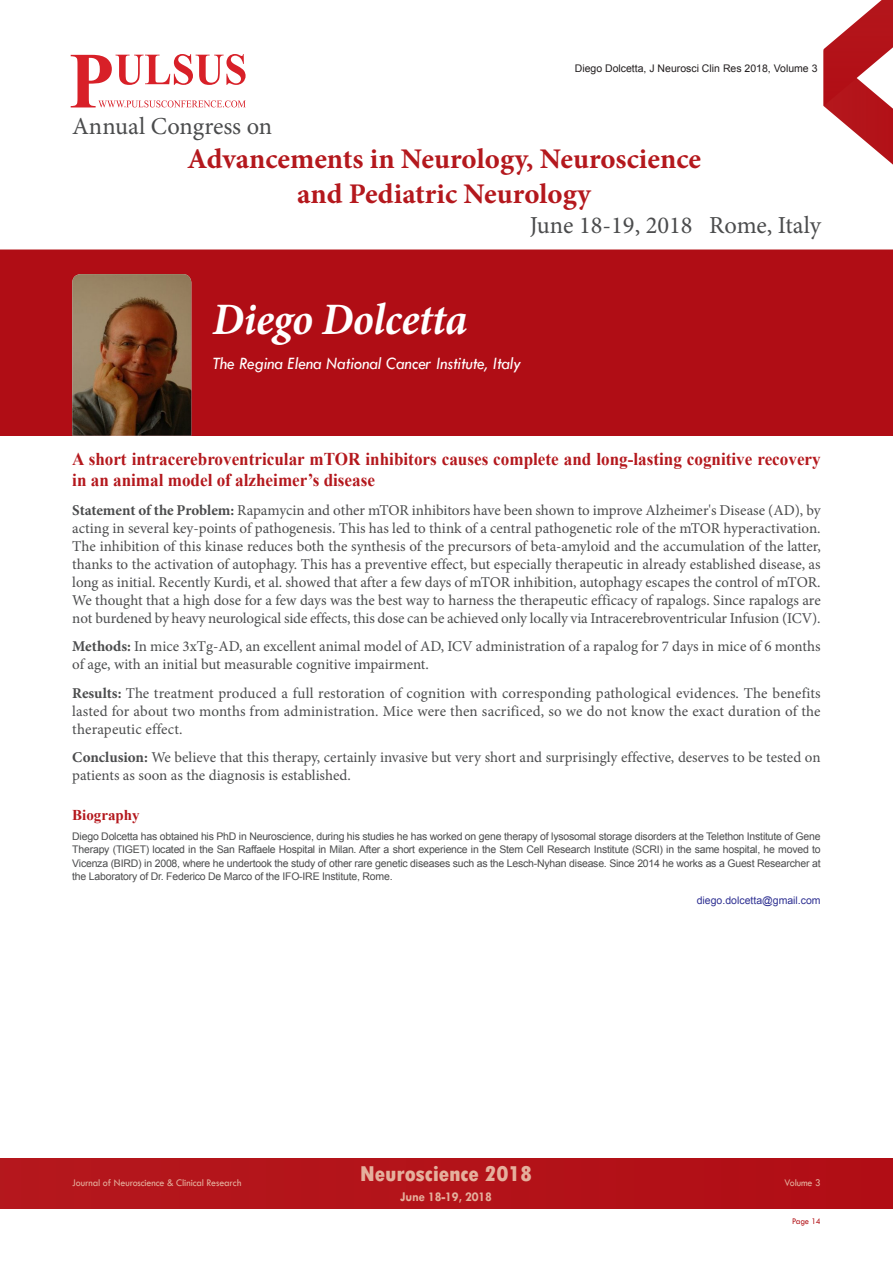
<style>
.page{position:relative;width:893px;height:1263px;background:#fff}
.page>*{position:absolute;margin:0;border:0;box-sizing:border-box;transform-origin:0 0}
.t1{font:italic 700 45px "Minion Pro";letter-spacing:-.01em;color:#fff;scale:.95 1}
.t2{font:700 28.5px/35.2px "Minion Pro";color:#b4181d;text-align:center}
.t3{font:24.45px "Minion Pro";color:#4b4c4d}
.t4{font:800 condensed 22.5px "Tw Cen";letter-spacing:-.01em;color:#e5b09d;scale:1.1 1}
.t5{font:700 18px/21px "Times New Roman";color:#b4181d;scale:.95 1}
.t6{font:italic 18px "Tw Cen";letter-spacing:-.01em;color:#fff;scale:.95 1}
.Abstract{font:15px/18px "Minion Pro";color:#4b4c4d;text-align:justify}
.Bio_Heading{font:700 15px "Times New Roman";color:#b4181d}
.t7{font:700 13.5px "Tw Cen";letter-spacing:-.01em;color:#e5b09d;scale:.95 1}
.Biography{font:10.5px/13.5px "Arial";letter-spacing:-.02em;color:#4b4c4d;text-align:justify}
.t8{font:10.5px "Tw Cen";letter-spacing:-.01em;color:#e5b09d;scale:.95 1}
.t9{font:10.5px "Arial";color:#231f20}
.Biography-2{font:10.5px "Arial";color:#2e3092}
.t10{font:9px "Tw Cen";letter-spacing:-.02em;color:#b4181d;scale:.95 1}
.s1{font-weight:700}
</style>
<div class="page">
<div style="left:0;top:1159px;width:892px;height:49px;background:#b31319"></div>
<hr style="left:0;top:250px;width:893px;height:1px;background:#b4181d">
<svg style="left:71px;top:54px;width:175px;height:53px"></svg>
<svg style="left:824px;top:0;width:69px;height:165px"></svg>
<div style="left:0;top:250px;width:892px;height:186px;background:#b00d15"></div>
<img style="left:72px;top:274px;width:119px;height:162px">
<h3 class="t3" style="left:72px;top:109px;width:202px">Annual Congress on</h3>
<p class="t9" style="left:575px;top:61px;width:244px">Diego Dolcetta, J Neurosci Clin Res 2018, Volume 3</p>
<h2 class="t2" style="left:187px;top:141px;width:516px">Advancements in Neurology, Neuroscience and Pediatric Neurology</h2>
<h3 class="t3" style="left:530px;top:209px;width:293px">June 18-19, 2018 Rome, Italy</h3>
<p class="t1" style="left:213px;top:288px;width:270px">Diego Dolcetta</p>
<p class="t6" style="left:213px;top:353px;width:326px">The Regina Elena National Cancer Institute, Italy</p>
<p class="t5" style="left:72px;top:448px;width:789px">A short intracerebroventricular mTOR inhibitors causes complete and long-lasting cognitive recovery in an animal model of alzheimer’s disease</p>
<p class="Abstract" style="left:72px;top:501px;width:750px"><span class="s1">Statement of the Problem:</span> Rapamycin and other mTOR inhibitors have been shown to improve Alzheimer's Disease (AD), by acting in several key-points of pathogenesis. This has led to think of a central pathogenetic role of the mTOR hyperactivation.<br>The inhibition of this kinase reduces both the synthesis of the precursors of beta-amyloid and the accumulation of the latter, thanks to the activation of autophagy. This has a preventive effect, but especially therapeutic in already established disease, as long as initial. Recently Kurdi, et al. showed that after a few days of mTOR inhibition, autophagy escapes the control of mTOR.<br>We thought that a high dose for a few days was the best way to harness the therapeutic efficacy of rapalogs. Since rapalogs are not burdened by heavy neurological side effects, this dose can be achieved only locally via Intracerebroventricular Infusion (ICV).</p>
<p class="Abstract" style="left:72px;top:637px;width:750px"><span class="s1">Methods:</span> In mice 3xTg-AD, an excellent animal model of AD, ICV administration of a rapalog for 7 days in mice of 6 months of age, with an initial but measurable cognitive impairment.</p>
<p class="Abstract" style="left:72px;top:684px;width:750px"><span class="s1">Results:</span> The treatment produced a full restoration of cognition with corresponding pathological evidences. The benefits lasted for about two months from administration. Mice were then sacrificed, so we do not know the exact duration of the therapeutic effect.</p>
<p class="Abstract" style="left:72px;top:749px;width:750px"><span class="s1">Conclusion:</span> We believe that this therapy, certainly invasive but very short and surprisingly effective, deserves to be tested on patients as soon as the diagnosis is established.</p>
<p class="Bio_Heading" style="left:72px;top:804px;width:69px">Biography</p>
<p class="Biography" style="left:72px;top:829px;width:750px">Diego Dolcetta has obtained his PhD in Neuroscience, during his studies he has worked on gene therapy of lysosomal storage disorders at the Telethon Institute of Gene Therapy (TIGET) located in the San Raffaele Hospital in Milan. After a short experience in the Stem Cell Research Institute (SCRI) in the same hospital, he moved to Vicenza (BIRD) in 2008, where he undertook the study of other rare genetic diseases such as the Lesch-Nyhan disease. Since 2014 he works as a Guest Researcher at the Laboratory of Dr. Federico De Marco of the IFO-IRE Institute, Rome.</p>
<p class="Biography-2" style="left:697px;top:894px;width:125px">diego.dolcetta@gmail.com</p>
<p class="t8" style="left:72px;top:1177px;width:179px">Journal of Neuroscience &amp; Clinical Research</p>
<h3 class="t4" style="left:360px;top:1161px;width:158px">Neuroscience 2018</h3>
<p class="t7" style="left:400px;top:1188px;width:98px">June 18-19, 2018</p>
<p class="t8" style="left:784px;top:1177px;width:40px">Volume 3</p>
<p class="t10" style="left:792px;top:1215px;width:32px">Page 14</p>
</div>
